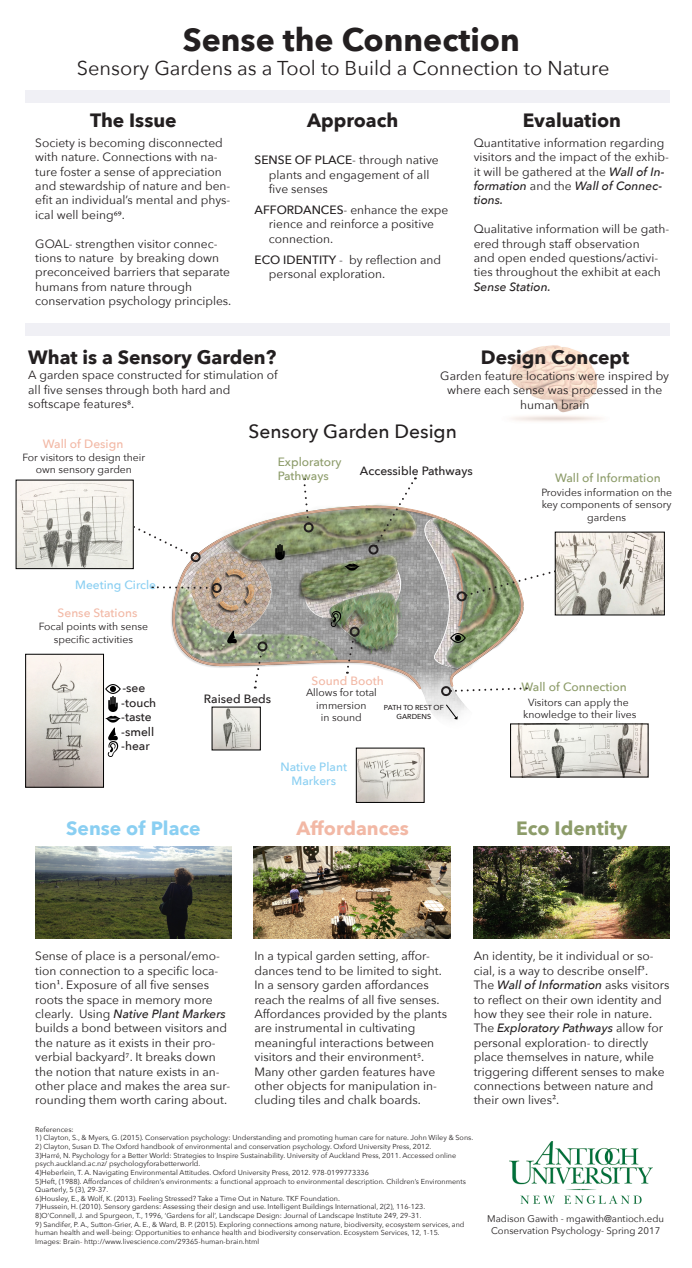
<style>
.page{position:relative;width:692px;height:1268px;background:#fff}
.page>*{position:absolute;margin:0;border:0;box-sizing:border-box;transform-origin:0 0}
.t1{font:700 32px "Avenir Next";color:#231f20}
.t2{font:20px "Avenir Next";color:#231f20}
.t3{font:700 19.2px "Avenir Next";color:#231f20}
.t4{font:500 19.2px "Avenir Next";color:#231f20}
.t5{font:700 19.2px "Avenir Next";color:#8acff2}
.t6{font:700 19.2px "Avenir Next";color:#f2b8a5}
.t7{font:700 19.2px "Avenir Next";color:#8d9c6a}
.t8{font:12px/14.4px "Avenir Next";color:#231f20}
.t9{font:500 12px "Avenir Next";color:#231f20}
.t10{font:500 12px/14.4px "Avenir Next";color:#8d9c6a}
.t11{font:500 12px "Avenir Next";color:#f2b8a5}
.t12{font:500 12px "Avenir Next";color:#8acff2}
.t13{font:10.4px/12.5px "Avenir Next";color:#231f20;text-align:center}
.t14{font:9.6px "Avenir Next";color:#231f20}
.t15{font:7.2px/8.6px "Avenir Next";color:#231f20}
.t16{font:500 7.2px "Avenir Next";color:#231f20}
.s1{font-family:"Minion Pro"}
.s2{font-weight:500}
.s3{font-weight:500;font-style:italic}
</style>
<div class="page">
<img style="left:35px;top:846px;width:196px;height:92px">
<img style="left:473px;top:846px;width:196px;height:92px">
<img style="left:254px;top:846px;width:196px;height:92px">
<img style="left:171px;top:477px;width:355px;height:321px">
<svg style="left:455px;top:569px;width:96px;height:33px"></svg>
<svg style="left:302px;top:478px;width:14px;height:56px"></svg>
<svg style="left:253px;top:639px;width:16px;height:49px"></svg>
<svg style="left:345px;top:624px;width:16px;height:49px"></svg>
<svg style="left:152px;top:580px;width:72px;height:14px"></svg>
<svg style="left:133px;top:520px;width:70px;height:43px"></svg>
<svg style="left:439px;top:686px;width:87px;height:11px"></svg>
<svg style="left:375px;top:477px;width:41px;height:70px"></svg>
<div style="left:368px;top:544px;width:10px;height:10px;border:2px solid #231f20;border-radius:50%"></div>
<img style="left:509px;top:345px;width:93px;height:77px">
<img style="left:18px;top:482px;width:113px;height:84px">
<img style="left:512px;top:725px;width:134px;height:50px">
<img style="left:214px;top:708px;width:44px;height:40px">
<img style="left:27px;top:656px;width:75px;height:129px">
<div style="left:25px;top:654px;width:79px;height:133px;border:1px solid #000"></div>
<img style="left:556px;top:534px;width:106px;height:79px">
<img style="left:358px;top:749px;width:64px;height:51px">
<div style="left:25px;top:91px;width:644px;height:12px;background:#f0f0f5"></div>
<div style="left:25px;top:323px;width:644px;height:13px;background:#f0f0f5"></div>
<img style="left:509px;top:1141px;width:143px;height:62px">
<svg style="left:445px;top:703px;width:12px;height:16px"></svg>
<img style="left:105px;top:684px;width:15px;height:72px">
<img style="left:450px;top:630px;width:15px;height:15px">
<img style="left:272px;top:544px;width:15px;height:15px">
<img style="left:344px;top:559px;width:15px;height:15px">
<img style="left:224px;top:629px;width:15px;height:15px">
<img style="left:328px;top:611px;width:15px;height:15px">
<p class="t1" style="left:183px;top:12px;width:338px">Sense the Connection</p>
<p class="t2" style="left:77px;top:51px;width:534px">Sensory Gardens as a Tool to Build a Connection to Nature</p>
<p class="t3" style="left:90px;top:104px;width:88px">The Issue</p>
<p class="t8" style="left:35px;top:135px;width:196px">Society is becoming disconnected with nature. Connections with na&shy;ture foster a sense of appreciation and stewardship of nature and ben&shy;efit an individual’s mental and phys&shy;ical well being<span class="s1">69</span>.</p>
<p class="t8" style="left:35px;top:236px;width:196px">GOAL- strengthen visitor connec&shy;tions to nature by breaking down preconceived barriers that separate</p>
<p class="t8" style="left:35px;top:279px;width:158px">humans from nature through</p>
<p class="t8" style="left:35px;top:293px;width:197px">conservation psychology principles.</p>
<p class="t3" style="left:307px;top:104px;width:92px">Approach</p>
<p class="t8" style="left:269px;top:152px;width:171px;text-indent:-14px"><span class="s2">SENSE OF PLACE</span>- through native plants and engagement of all five senses</p>
<p class="t8" style="left:269px;top:202px;width:181px;text-indent:-14px"><span class="s2">AFFORDANCES</span>- enhance the expe rience and reinforce a positive connection.</p>
<p class="t8" style="left:269px;top:252px;width:174px;text-indent:-14px"><span class="s2">ECO IDENTITY</span> - by reflection and personal exploration.</p>
<p class="t3" style="left:522px;top:104px;width:100px">Evaluation</p>
<p class="t8" style="left:473px;top:135px;width:196px">Quantitative information regarding visitors and the impact of the exhib&shy;it will be gathered at the <span class="s3">Wall of In&shy;formation</span> and the <span class="s3">Wall of Connec&shy;tions.</span></p>
<p class="t8" style="left:473px;top:221px;width:197px">Qualitative information will be gath&shy;ered through staff observation<br>and open ended questions/activi&shy;ties throughout the exhibit at each<br><span class="s3">Sense Station.</span></p>
<p class="t3" style="left:28px;top:340px;width:249px">What is a Sensory Garden?</p>
<p class="t8" style="left:28px;top:367px;width:251px">A garden space constructed for stimulation of all five senses through both hard and</p>
<p class="t8" style="left:28px;top:396px;width:107px">softscape features<span class="s1">8</span>.</p>
<p class="t3" style="left:480px;top:340px;width:150px">Design Concept</p>
<p class="t8" style="left:440px;top:368px;width:230px;text-align:center">Garden feature locations were inspired by where each sense was processed in the</p>
<p class="t8" style="left:520px;top:396px;width:71px">human brain</p>
<p class="t11" style="left:43px;top:433px;width:82px">Wall of Design</p>
<p class="t13" style="left:23px;top:450px;width:124px">For visitors to design their own sensory garden</p>
<p class="t12" style="left:75px;top:574px;width:82px">Meeting Circle</p>
<p class="t11" style="left:58px;top:602px;width:81px">Sense Stations</p>
<p class="t13" style="left:39px;top:620px;width:111px">Focal points with sense</p>
<p class="t13" style="left:54px;top:632px;width:81px">specific activities</p>
<p class="t9" style="left:122px;top:678px;width:24px">-see</p>
<p class="t9" style="left:121px;top:692px;width:37px">-touch</p>
<p class="t9" style="left:121px;top:706px;width:32px">-taste</p>
<p class="t9" style="left:121px;top:721px;width:34px">-smell</p>
<p class="t9" style="left:121px;top:735px;width:30px">-hear</p>
<p class="t4" style="left:248px;top:415px;width:210px">Sensory Garden Design</p>
<p class="t10" style="left:277px;top:453px;width:65px">Exploratory<br>Pathways</p>
<p class="t9" style="left:360px;top:461px;width:114px">Accessible Pathways</p>
<p class="t9" style="left:204px;top:688px;width:69px">Raised Beds</p>
<p class="t11" style="left:311px;top:670px;width:74px">Sound Booth</p>
<p class="t13" style="left:306px;top:686px;width:72px">Allows for total</p>
<p class="t13" style="left:316px;top:698px;width:52px">immersion</p>
<p class="t13" style="left:321px;top:711px;width:42px">in sound</p>
<p class="t16" style="left:383px;top:701px;width:61px">PATH TO REST OF</p>
<p class="t16" style="left:396px;top:710px;width:36px">GARDENS</p>
<p class="t12" style="left:280px;top:756px;width:68px">Native Plant</p>
<p class="t12" style="left:291px;top:770px;width:46px">Markers</p>
<p class="t5" style="left:66px;top:811px;width:136px">Sense of Place</p>
<p class="t6" style="left:296px;top:811px;width:114px">Affordances</p>
<p class="t10" style="left:554px;top:470px;width:107px">Wall of Information</p>
<p class="t13" style="left:541px;top:485px;width:132px">Provides information on the key components of sensory gardens</p>
<p class="t10" style="left:521px;top:679px;width:107px">Wall of Connection</p>
<p class="t13" style="left:527px;top:695px;width:102px">Visitors can apply the</p>
<p class="t13" style="left:522px;top:708px;width:115px">knowledge to their lives</p>
<p class="t7" style="left:516px;top:811px;width:113px">Eco Identity</p>
<p class="t8" style="left:35px;top:948px;width:196px">Sense of place is a personal/emo&shy;tion connection to a specific loca&shy;tion<span class="s1">1</span>. Exposure of all five senses roots the space in memory more clearly. Using <span class="s3">Native Plant Markers </span>builds a bond between visitors and the nature as it exists in their pro&shy;verbial backyard<span class="s1">7</span>. It breaks down the notion that nature exists in an&shy;other place and makes the area sur&shy;rounding them worth caring about.</p>
<p class="t8" style="left:254px;top:948px;width:194px">In a typical garden setting, affor&shy;dances tend to be limited to sight.<br>In a sensory garden affordances reach the realms of all five senses.<br>Affordances provided by the plants are instrumental in cultivating meaningful interactions between visitors and their environment<span class="s1">5</span>.<br>Many other garden features have other objects for manipulation in&shy;cluding tiles and chalk boards.</p>
<p class="t8" style="left:473px;top:948px;width:197px">An identity, be it individual or so&shy;cial, is a way to describe onself<span class="s1">3</span>.<br>The <span class="s3">Wall of Information</span> asks visitors to reflect on their own identity and how they see their role in nature.<br>The <span class="s3">Exploratory Pathways</span> allow for personal exploration- to directly place themselves in nature, while triggering different senses to make connections between nature and their own lives<span class="s1">2</span>.</p>
<p class="t15" style="left:35px;top:1124px;width:40px">References:</p>
<p class="t15" style="left:35px;top:1132px;width:439px">1) Clayton, S., &amp; Myers, G. (2015). Conservation psychology: Understanding and promoting human care for nature. John Wiley &amp; Sons.</p>
<p class="t15" style="left:35px;top:1141px;width:397px">2) Clayton, Susan D. The Oxford handbook of environmental and conservation psychology. Oxford University Press, 2012.</p>
<p class="t15" style="left:35px;top:1150px;width:422px">3)Harré, N. Psychology for a Better World: Strategies to Inspire Sustainability. University of Auckland Press, 2011. Accessed online psych.auckland.ac.nz/ psychologyforabetterworld.</p>
<p class="t15" style="left:35px;top:1167px;width:335px">4)Heberlein, T. A. Navigating Environmental Attitudes. Oxford University Press, 2012. 978-0199773336</p>
<p class="t15" style="left:35px;top:1176px;width:432px">5)Heft, (1988). Affordances of children’s environments: a functional approach to environmental description. Children’s Environments<br>Quarterly, 5 (3), 29-37.</p>
<p class="t15" style="left:35px;top:1193px;width:306px">6)Housley, E., &amp; Wolf, K. (2013). Feeling Stressed? Take a Time Out in Nature. TKF Foundation.</p>
<p class="t15" style="left:35px;top:1202px;width:391px">7)Hussein, H. (2010). Sensory gardens: Assessing their design and use. Intelligent Buildings International, 2(2), 116-123.</p>
<p class="t15" style="left:35px;top:1210px;width:387px">8)O’Connell, J. and Spurgeon, T., 1996, ‘Gardens for all’, Landscape Design: Journal of Landscape Institute 249, 29–31.</p>
<p class="t15" style="left:35px;top:1219px;width:430px">9) Sandifer, P. A., Sutton-Grier, A. E., &amp; Ward, B. P. (2015). Exploring connections among nature, biodiversity, ecosystem services, and human health and well-being: Opportunities to enhance health and biodiversity conservation. Ecosystem Services, 12, 1-15.</p>
<p class="t15" style="left:35px;top:1236px;width:225px">Images: Brain- http://www.livescience.com/29365-human-brain.html</p>
<p class="t14" style="left:487px;top:1210px;width:178px">Madison Gawith - mgawith@antioch.edu</p>
<p class="t14" style="left:491px;top:1222px;width:170px">Conservation Psychology- Spring 2017</p>
</div>
